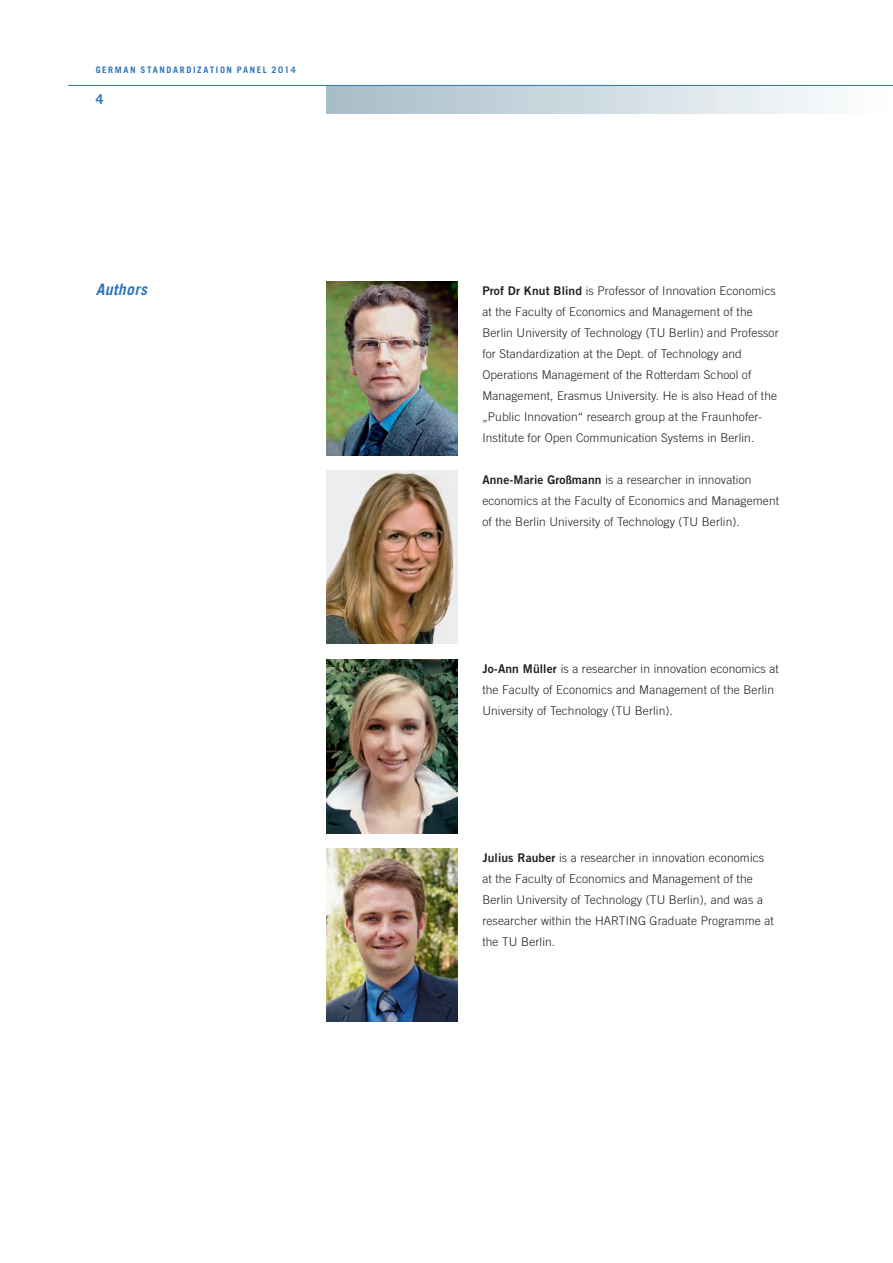
<style>
.page{position:relative;width:893px;height:1263px;background:#fff}
.page>*{position:absolute;margin:0;border:0;box-sizing:border-box;transform-origin:0 0}
.t1{font:italic 700 15.75px "Trade Gothic";letter-spacing:.025em;color:#2e76bc}
.t2{font:700 13.5px "Trade Gothic";color:#2e76bc}
.t3{font:300 12px/21px "Trade Gothic";letter-spacing:.01em;color:#231f20}
.t4{font:700 9px "Trade Gothic";letter-spacing:.175em;color:#2e76bc}
.s1{font-family:"Trade Gothic Bold Two";font-weight:400}
</style>
<div class="page">
<div style="left:327px;top:85px;width:566px;height:29px;background:linear-gradient(to right,#a6bcc8,#fff)"></div>
<hr style="left:68px;top:85px;width:825px;height:1px;background:#2e76bc">
<img style="left:327px;top:282px;width:130px;height:173px">
<img style="left:327px;top:471px;width:130px;height:172px">
<img style="left:327px;top:848px;width:130px;height:174px">
<img style="left:327px;top:659px;width:130px;height:174px">
<p class="t4" style="left:96px;top:64px;width:202px">GERMAN STANDARDIZATION PANEL 2014</p>
<p class="t2" style="left:96px;top:91px;width:9px">4</p>
<h1 class="t1" style="left:96px;top:279px;width:53px">Authors</h1>
<p class="t3" style="left:482px;top:280px;width:298px"><span class="s1">Prof Dr Knut Blind</span> is Professor of Innovation Economics at the Faculty of Economics and Management of the Berlin University of Technology (TU Berlin) and Professor for Standardization at the Dept. of Technology and Operations Management of the Rotterdam School of Management, Erasmus University. He is also Head of the „Public Innovation“ research group at the Fraunhofer-Institute for Open Communication Systems in Berlin.</p>
<p class="t3" style="left:482px;top:469px;width:298px"><span class="s1">Anne-Marie Großmann</span> is a researcher in innovation economics at the Faculty of Economics and Management of the Berlin University of Technology (TU Berlin).</p>
<p class="t3" style="left:482px;top:658px;width:298px"><span class="s1">Jo-Ann Müller</span> is a researcher in innovation economics at the Faculty of Economics and Management of the Berlin<br>University of Technology (TU Berlin).</p>
<p class="t3" style="left:482px;top:847px;width:293px"><span class="s1">Julius Rauber</span> is a researcher in innovation economics at the Faculty of Economics and Management of the Berlin University of Technology (TU Berlin), and was a researcher within the HARTING Graduate Programme at the TU Berlin.</p>
</div>
